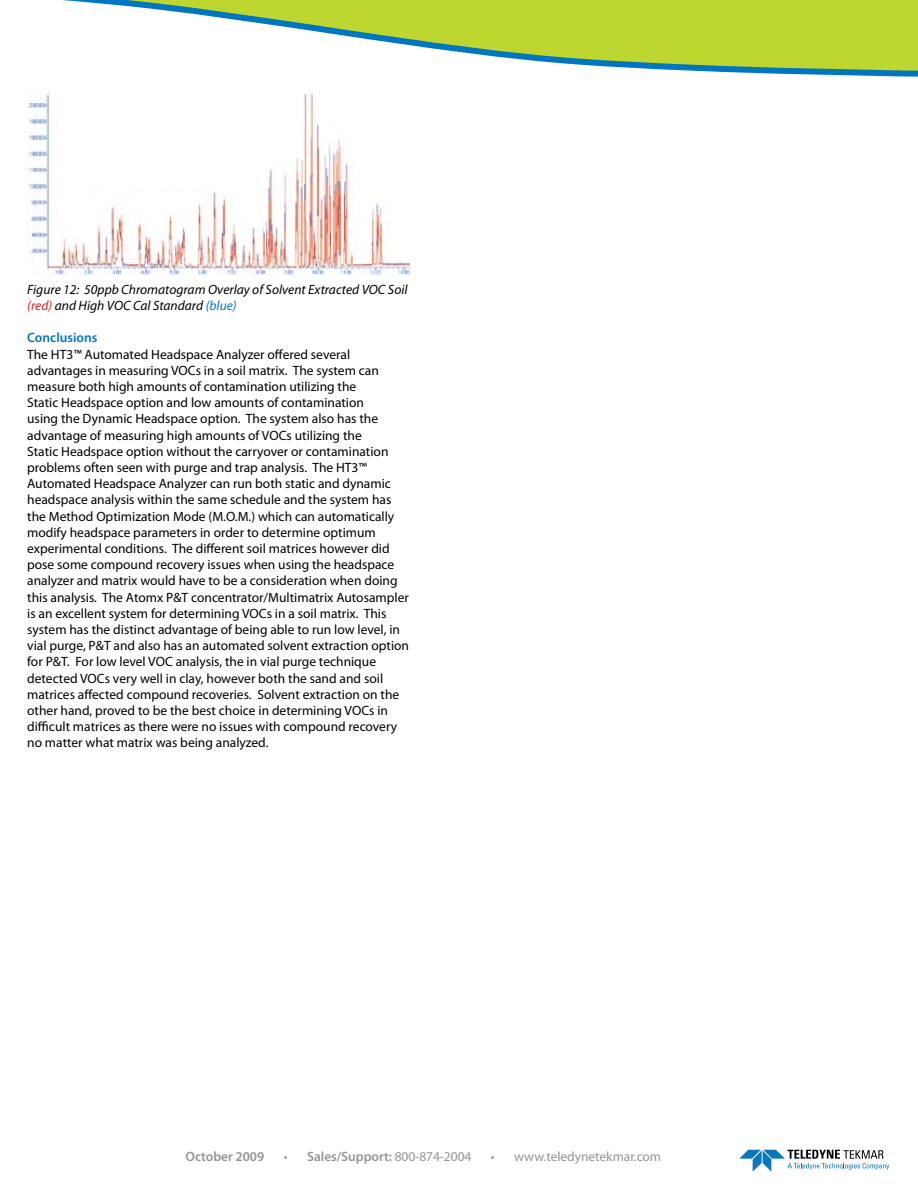
<style>
.page{position:relative;width:918px;height:1188px;background:#fff}
.page>*{position:absolute;margin:0;border:0;box-sizing:border-box;transform-origin:0 0}
.t1{font:13.5px/16.2px "Myriad Pro";color:#000}
.t2{font:italic 13.5px/16.2px "Myriad Pro";color:#000}
.t3{font:600 13.5px "Myriad Pro";letter-spacing:-.005em;color:#939598}
.t4{font:13.5px "Myriad Pro";letter-spacing:-.005em;color:#939598}
.t5{font:600 13.5px "Myriad Pro";color:#0076c0}
.s1{color:#d2232a}
.s2{color:#0076c0}
.s3{font-weight:400}
</style>
<div class="page">
<svg style="left:739px;top:1150px;width:150px;height:22px"></svg>
<img style="left:26px;top:89px;width:384px;height:186px">
<svg style="left:62px;top:0;width:665px;height:72px"></svg>
<svg style="left:727px;top:0;width:191px;height:77px;background:#b1d041"></svg>
<div style="left:59px;top:97px;width:157px;height:94px;background:#fff"></div>
<p class="t2" style="left:27px;top:281px;width:382px">Figure 12: 50ppb Chromatogram Overlay of Solvent Extracted VOC Soil <span class="s1">(red)</span> and High VOC Cal Standard <span class="s2">(blue)</span></p>
<p class="t5" style="left:27px;top:329px;width:72px">Conclusions</p>
<p class="t1" style="left:27px;top:346px;width:383px">The HT3™ Automated Headspace Analyzer offered several advantages in measuring VOCs in a soil matrix. The system can measure both high amounts of contamination utilizing the<br>Static Headspace option and low amounts of contamination<br>using the Dynamic Headspace option. The system also has the advantage of measuring high amounts of VOCs utilizing the<br>Static Headspace option without the carryover or contamination problems often seen with purge and trap analysis. The HT3™ Automated Headspace Analyzer can run both static and dynamic headspace analysis within the same schedule and the system has the Method Optimization Mode (M.O.M.) which can automatically modify headspace parameters in order to determine optimum experimental conditions. The different soil matrices however did pose some compound recovery issues when using the headspace analyzer and matrix would have to be a consideration when doing this analysis. The Atomx P&amp;T concentrator/Multimatrix Autosampler is an excellent system for determining VOCs in a soil matrix. This system has the distinct advantage of being able to run low level, in vial purge, P&amp;T and also has an automated solvent extraction option for P&amp;T. For low level VOC analysis, the in vial purge technique detected VOCs very well in clay, however both the sand and soil matrices affected compound recoveries. Solvent extraction on the other hand, proved to be the best choice in determining VOCs in difficult matrices as there were no issues with compound recovery no matter what matrix was being analyzed.</p>
<p class="t3" style="left:186px;top:1148px;width:80px">October 2009</p>
<p class="t3" style="left:284px;top:1148px;width:189px"><span class="s3">•</span> Sales/Support: <span class="s3">800-874-2004</span></p>
<p class="t4" style="left:491px;top:1148px;width:172px">• www.teledynetekmar.com</p>
</div>
